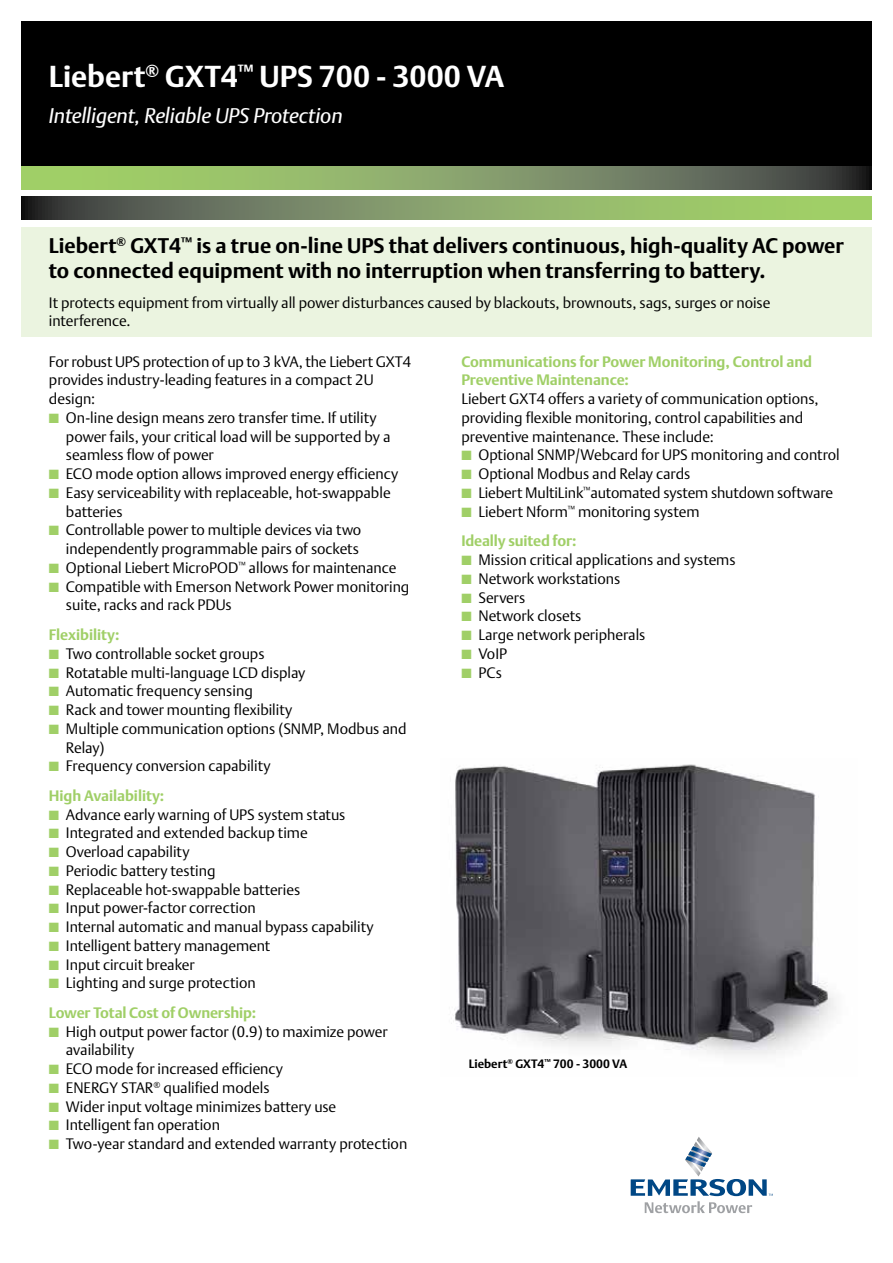
<style>
.page{position:relative;width:893px;height:1263px;background:#fff}
.page>*{position:absolute;margin:0;border:0;box-sizing:border-box;transform-origin:0 0}
.t1{font:700 30px "DTL Argo T";color:#fff}
.t2{font:700 21px/25.2px "DTL Argo T";color:#000}
.t3{font:italic 21px "DTL Argo T";letter-spacing:-.005em;color:#fff}
.t4{font:300 15px/18.8px "DTL Argo T";color:#000}
.t5{font:700 15px/18.8px "DTL Argo T";letter-spacing:-.005em;color:#a0cf67}
.t6{font:700 12px "DTL Argo T";color:#000}
</style>
<div class="page">
<div style="left:21px;top:227px;width:851px;height:110px;background:#ebf4e0"></div>
<svg style="left:21px;top:196px;width:851px;height:24px;background:#7e9862"></svg>
<svg style="left:21px;top:166px;width:851px;height:23px;background:#7f9862"></svg>
<div style="left:21px;top:21px;width:851px;height:145px;background:#000"></div>
<svg style="left:631px;top:1137px;width:142px;height:76px"></svg>
<img style="left:454px;top:764px;width:382px;height:291px">
<h1 class="t1" style="left:49px;top:59px;width:457px">Liebert<sup>®</sup> GXT4<sup>™</sup> UPS 700 - 3000 VA</h1>
<h2 class="t3" style="left:49px;top:103px;width:295px">Intelligent, Reliable UPS Protection</h2>
<h2 class="t2" style="left:49px;top:232px;width:796px">Liebert<sup>®</sup> GXT4<sup>™</sup> is a true on-line UPS that delivers continuous, high-quality AC power to connected equipment with no interruption when transferring to battery.</h2>
<p class="t4" style="left:49px;top:293px;width:723px;line-height:18px">It protects equipment from virtually all power disturbances caused by blackouts, brownouts, sags, surges or noise interference.</p>
<p class="t4" style="left:49px;top:352px;width:364px">For robust UPS protection of up to 3 kVA, the Liebert GXT4</p>
<p class="t4" style="left:49px;top:371px;width:326px">provides industry-leading features in a compact 2U</p>
<p class="t4" style="left:49px;top:389px;width:48px">design:</p>
<p class="t4" style="left:66px;top:408px;width:312px">On-line design means zero transfer time. If utility</p>
<p class="t4" style="left:66px;top:427px;width:326px">power fails, your critical load will be supported by a</p>
<p class="t4" style="left:66px;top:446px;width:149px">seamless flow of power</p>
<p class="t4" style="left:66px;top:464px;width:334px">ECO mode option allows improved energy efficiency</p>
<p class="t4" style="left:66px;top:483px;width:326px">Easy serviceability with replaceable, hot-swappable</p>
<p class="t4" style="left:66px;top:502px;width:58px">batteries</p>
<p class="t4" style="left:66px;top:521px;width:297px">Controllable power to multiple devices via two</p>
<p class="t4" style="left:66px;top:539px;width:294px">independently programmable pairs of sockets</p>
<p class="t4" style="left:66px;top:558px;width:332px">Optional Liebert MicroPOD<sup>™</sup> allows for maintenance</p>
<p class="t4" style="left:66px;top:577px;width:345px">Compatible with Emerson Network Power monitoring</p>
<p class="t4" style="left:66px;top:596px;width:167px">suite, racks and rack PDUs</p>
<p class="t5" style="left:49px;top:625px;width:72px">Flexibility:</p>
<p class="t4" style="left:66px;top:644px;width:342px">Two controllable socket groups<br>Rotatable multi-language LCD display<br>Automatic frequency sensing<br>Rack and tower mounting flexibility<br>Multiple communication options (SNMP, Modbus and<br>Relay)<br>Frequency conversion capability</p>
<p class="t5" style="left:49px;top:786px;width:117px">High Availability:</p>
<p class="t4" style="left:66px;top:805px;width:309px">Advance early warning of UPS system status Integrated and extended backup time<br>Overload capability<br>Periodic battery testing<br>Replaceable hot-swappable batteries<br>Input power-factor correction<br>Internal automatic and manual bypass capability Intelligent battery management<br>Input circuit breaker<br>Lighting and surge protection</p>
<p class="t5" style="left:49px;top:1003px;width:209px">Lower Total Cost of Ownership:</p>
<p class="t4" style="left:66px;top:1022px;width:343px">High output power factor (0.9) to maximize power availability<br>ECO mode for increased efficiency<br>ENERGY STAR<sup>®</sup> qualified models<br>Wider input voltage minimizes battery use<br>Intelligent fan operation<br>Two-year standard and extended warranty protection</p>
<p class="t5" style="left:461px;top:352px;width:352px">Communications for Power Monitoring, Control and<br>Preventive Maintenance:</p>
<p class="t4" style="left:461px;top:389px;width:359px">Liebert GXT4 offers a variety of communication options, providing flexible monitoring, control capabilities and preventive maintenance. These include:</p>
<p class="t4" style="left:478px;top:446px;width:363px">Optional SNMP/Webcard for UPS monitoring and control Optional Modbus and Relay cards<br>Liebert MultiLink<sup>™</sup>automated system shutdown software Liebert Nform<sup>™</sup> monitoring system</p>
<p class="t5" style="left:461px;top:531px;width:117px">Ideally suited for:</p>
<p class="t4" style="left:478px;top:550px;width:259px">Mission critical applications and systems<br>Network workstations<br>Servers<br>Network closets<br>Large network peripherals<br>VoIP<br>PCs</p>
<p class="t6" style="left:469px;top:1056px;width:160px">Liebert<sup>®</sup> GXT4<sup>™</sup> 700 - 3000 VA</p>
</div>
